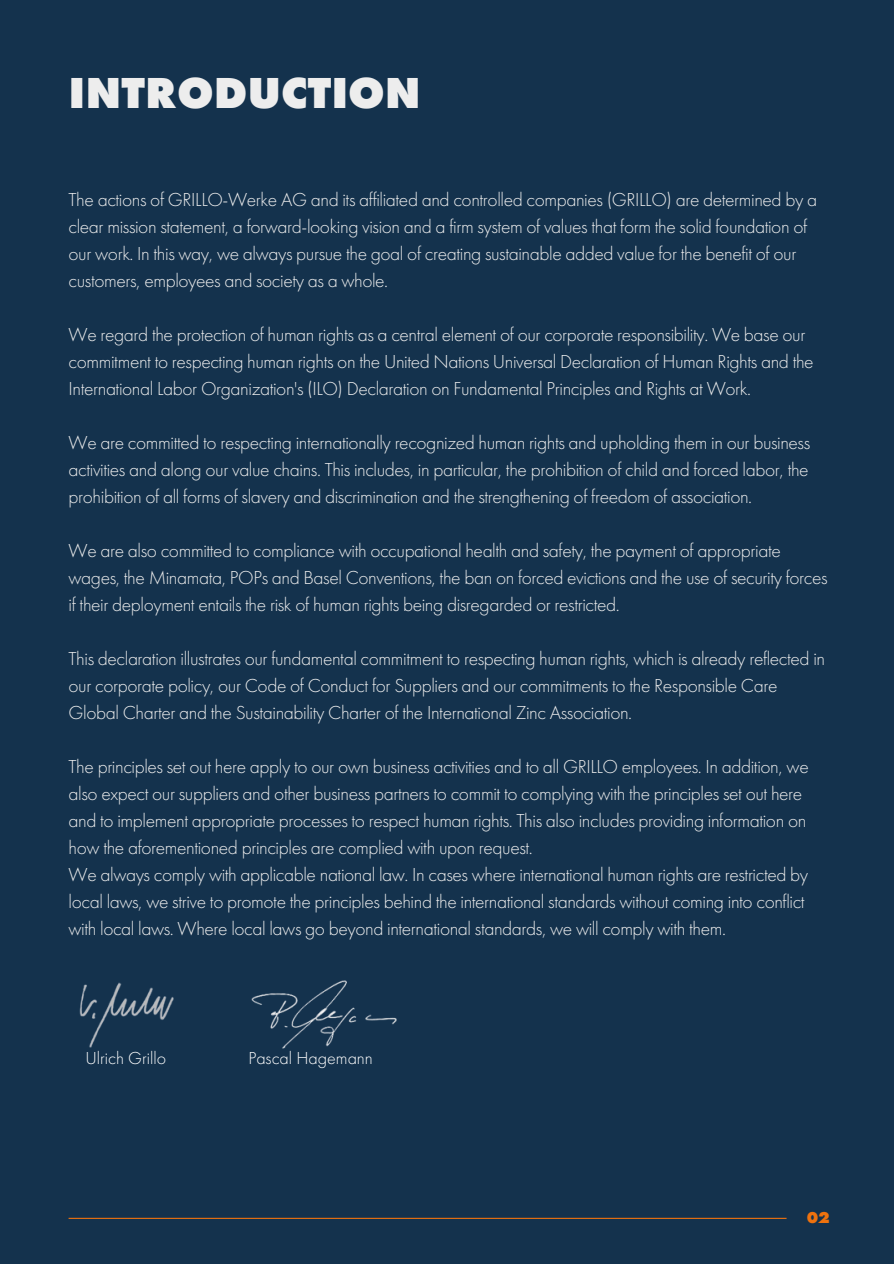
<style>
.page{position:relative;width:894px;height:1264px;background:#fff}
.page>*{position:absolute;margin:0;border:0;box-sizing:border-box;transform-origin:0 0}
.t1{font:800 45px "Futura PT";color:#ededed}
.t2{font:300 19.5px/27px "Futura PT";letter-spacing:-.02em;color:#ededed}
.t3{font:300 18px "Futura PT";color:#fff}
.t4{font:800 16.35px "Futura PT";color:#ee720e}
</style>
<div class="page">
<div style="left:0;top:0;width:893px;height:1263px;background:#14324d"></div>
<hr style="left:69px;top:1217px;width:717px;height:1px;background:#ee720e">
<img style="left:79px;top:982px;width:95px;height:66px">
<img style="left:251px;top:980px;width:146px;height:69px">
<h1 class="t1" style="left:69px;top:64px;width:354px">INTRODUCTION</h1>
<p class="t2" style="left:69px;top:186px;width:750px">The actions of GRILLO-Werke AG and its affiliated and controlled companies (GRILLO) are determined by a clear mission statement, a forward-looking vision and a firm system of values that form the solid foundation of our work. In this way, we always pursue the goal of creating sustainable added value for the benefit of our customers, employees and society as a whole.</p>
<p class="t2" style="left:69px;top:321px;width:746px">We regard the protection of human rights as a central element of our corporate responsibility. We base our commitment to respecting human rights on the United Nations Universal Declaration of Human Rights and the<br>International Labor Organization's (ILO) Declaration on Fundamental Principles and Rights at Work.</p>
<p class="t2" style="left:69px;top:429px;width:743px;text-align:justify">We are committed to respecting internationally recognized human rights and upholding them in our business activities and along our value chains. This includes, in particular, the prohibition of child and forced labor, the prohibition of all forms of slavery and discrimination and the strengthening of freedom of association.</p>
<p class="t2" style="left:69px;top:537px;width:760px">We are also committed to compliance with occupational health and safety, the payment of appropriate wages, the Minamata, POPs and Basel Conventions, the ban on forced evictions and the use of security forces if their deployment entails the risk of human rights being disregarded or restricted.</p>
<p class="t2" style="left:69px;top:645px;width:757px">This declaration illustrates our fundamental commitment to respecting human rights, which is already reflected in our corporate policy, our Code of Conduct for Suppliers and our commitments to the Responsible Care<br>Global Charter and the Sustainability Charter of the International Zinc Association.</p>
<p class="t2" style="left:69px;top:753px;width:741px">The principles set out here apply to our own business activities and to all GRILLO employees. In addition, we also expect our suppliers and other business partners to commit to complying with the principles set out here and to implement appropriate processes to respect human rights. This also includes providing information on how the aforementioned principles are complied with upon request.<br>We always comply with applicable national law. In cases where international human rights are restricted by local laws, we strive to promote the principles behind the international standards without coming into conflict with local laws. Where local laws go beyond international standards, we will comply with them.</p>
<p class="t3" style="left:85px;top:1046px;width:82px">Ulrich Grillo</p>
<p class="t3" style="left:248px;top:1046px;width:126px">Pascal Hagemann</p>
<p class="t4" style="left:806px;top:1206px;width:25px">02</p>
</div>
